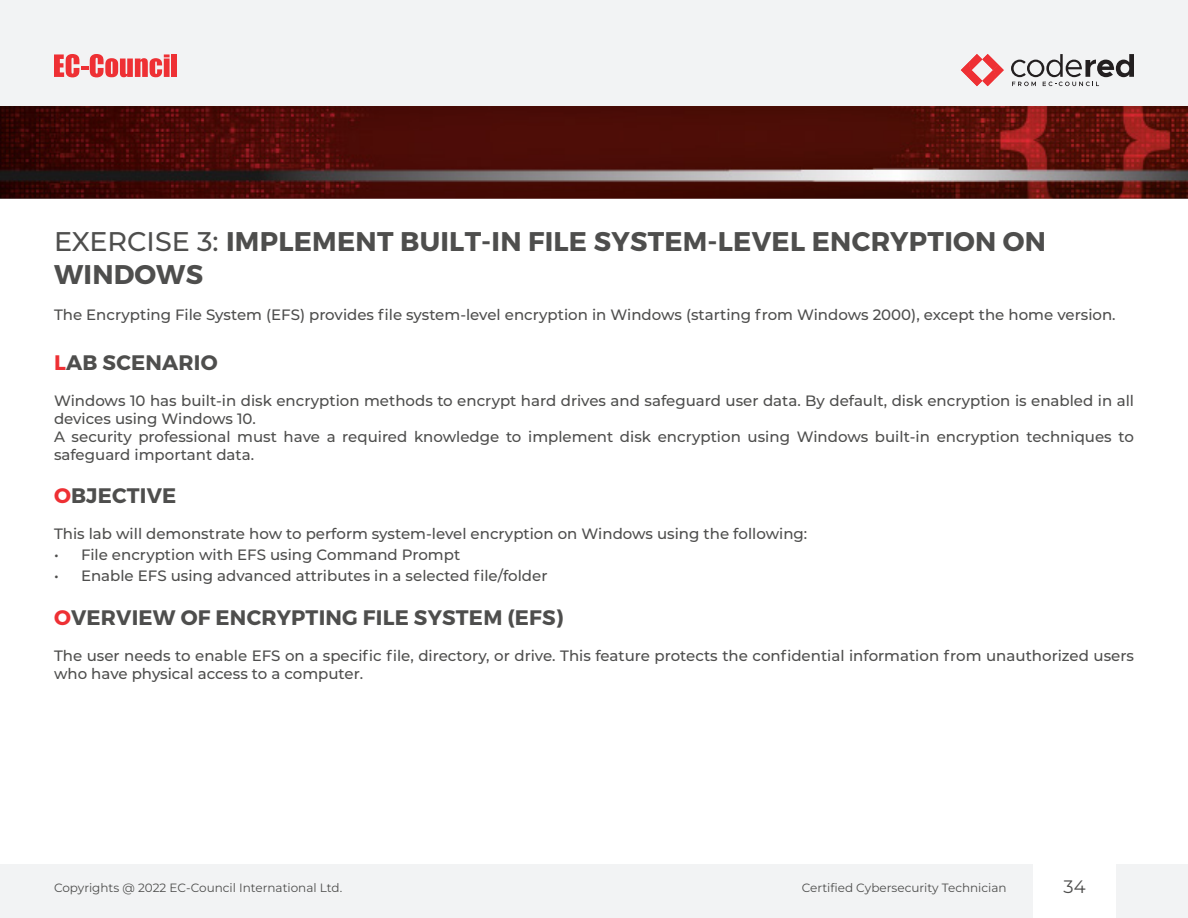
<style>
.page{position:relative;width:1188px;height:918px;background:#fff}
.page>*{position:absolute;margin:0;border:0;box-sizing:border-box;transform-origin:0 0}
.t1{font:700 27px/32.4px "Montserrat";letter-spacing:.01em;color:#4e4e4d}
.t2{font:700 21px "Montserrat";letter-spacing:.01em;color:#4e4e4d}
.t3{font:18px "Montserrat";color:#4e4e4d}
.t4{font:500 15px/18px "Montserrat";color:#4e4e4d}
.t5{font:12px "Montserrat";color:#4e4e4d}
.s1{font-weight:500}
.s2{color:#ee3034}
</style>
<div class="page">
<div style="left:0;top:864px;width:1032px;height:54px;background:#f2f3f4"></div>
<div style="left:1117px;top:864px;width:71px;height:54px;background:#f2f3f4"></div>
<div style="left:0;top:0;width:1188px;height:107px;background:#f2f3f4"></div>
<svg style="left:1011px;top:54px;width:123px;height:32px"></svg>
<svg style="left:961px;top:54px;width:43px;height:32px"></svg>
<svg style="left:54px;top:54px;width:116px;height:23px"></svg>
<div style="left:172px;top:54px;width:5px;height:23px;background:#ee3034"></div>
<img style="left:0;top:107px;width:1188px;height:91px">
<h1 class="t1" style="left:54px;top:226px;width:994px"><span class="s1">EXERCISE 3:</span> IMPLEMENT BUILT-IN FILE SYSTEM-LEVEL ENCRYPTION ON<br>WINDOWS</h1>
<p class="t4" style="left:54px;top:305px;width:1063px">The Encrypting File System (EFS) provides file system-level encryption in Windows (starting from Windows 2000), except the home version.</p>
<h2 class="t2" style="left:54px;top:350px;width:165px"><span class="s2">L</span>AB SCENARIO</h2>
<p class="t4" style="left:54px;top:391px;width:1082px">Windows 10 has built-in disk encryption methods to encrypt hard drives and safeguard user data. By default, disk encryption is enabled in all devices using Windows 10.<br>A security professional must have a required knowledge to implement disk encryption using Windows built-in encryption techniques to safeguard important data.</p>
<h2 class="t2" style="left:54px;top:483px;width:124px"><span class="s2">O</span>BJECTIVE</h2>
<p class="t4" style="left:54px;top:525px;width:755px">This lab will demonstrate how to perform system-level encryption on Windows using the following:</p>
<p class="t4" style="left:54px;top:546px;width:408px">• File encryption with EFS using Command Prompt</p>
<p class="t4" style="left:54px;top:567px;width:495px">• Enable EFS using advanced attributes in a selected file/folder</p>
<h2 class="t2" style="left:54px;top:604px;width:511px"><span class="s2">O</span>VERVIEW OF ENCRYPTING FILE SYSTEM (EFS)</h2>
<p class="t4" style="left:54px;top:646px;width:1082px">The user needs to enable EFS on a specific file, directory, or drive. This feature protects the confidential information from unauthorized users who have physical access to a computer.</p>
<p class="t5" style="left:54px;top:879px;width:290px">Copyrights @ 2022 EC-Council International Ltd.</p>
<p class="t5" style="left:802px;top:879px;width:206px">Certified Cybersecurity Technician</p>
<p class="t3" style="left:1064px;top:875px;width:24px">34</p>
</div>
